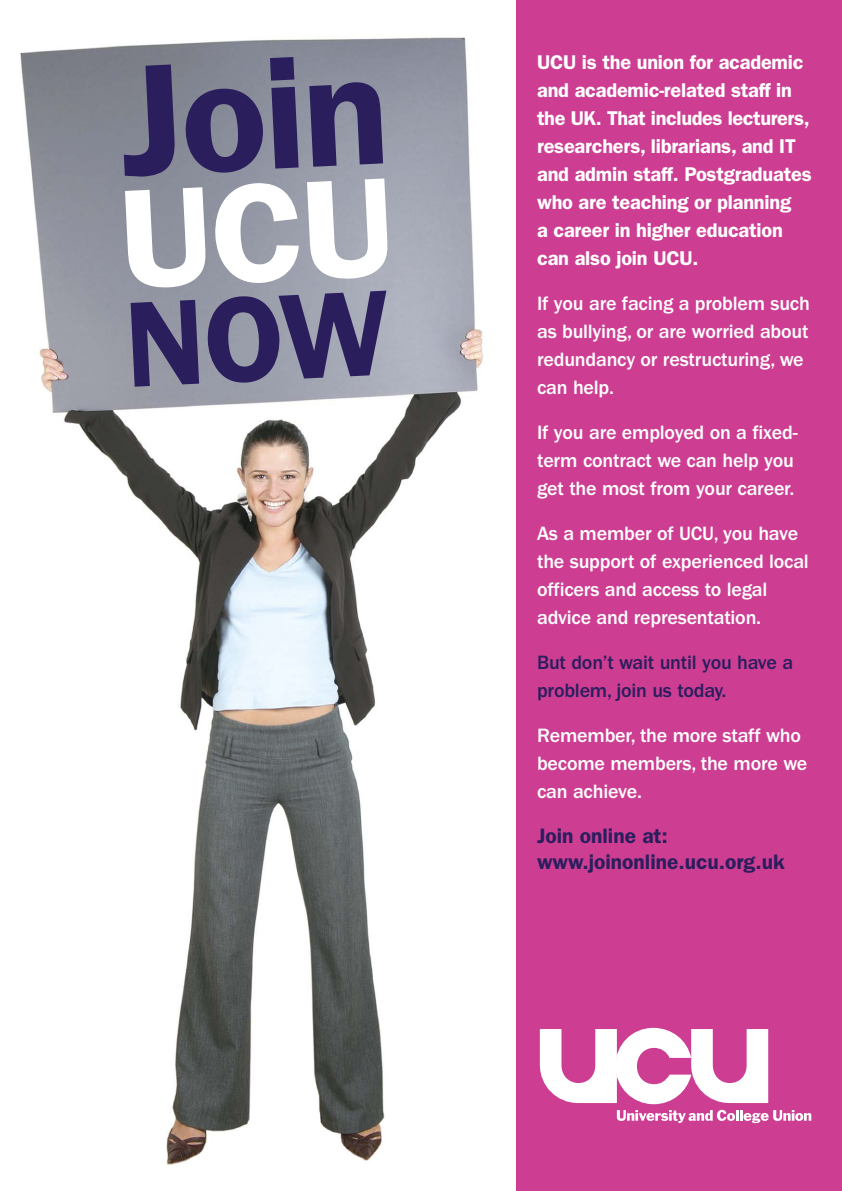
<style>
.page{position:relative;width:842px;height:1191px;background:#fff}
.page>*{position:absolute;margin:0;border:0;box-sizing:border-box;transform-origin:0 0}
.t1{font:600 158.9px "Franklin Gothic";color:#2b1e5d}
.t2{font:600 21px/25.8px "Franklin Gothic";color:#2b1e5d}
.t3{font:500 20px/28px "Franklin Gothic";letter-spacing:-.01em;color:#fff}
.t4{font:600 20px/28px "Franklin Gothic";letter-spacing:-.01em;color:#fff}
.t5{font:500 20px/28px "Franklin Gothic";letter-spacing:-.01em;color:#2b1e5d}
</style>
<div class="page">
<div style="left:516px;top:0;width:326px;height:1191px;background:#cd3e93"></div>
<img style="left:20px;top:37px;width:463px;height:1128px">
<svg style="left:540px;top:1027px;width:271px;height:96px"></svg>
<svg style="left:125px;top:178px;width:265px;height:209px;background:#9a9daa"></svg>
<h1 class="t1" style="left:117px;top:67px;width:270px;rotate:-3deg">Join</h1>
<p class="t4" style="left:537px;top:50px;width:276px">UCU is the union for academic and academic-related staff in the UK. That includes lecturers, researchers, librarians, and IT and admin staff. Postgraduates who are teaching or planning<br>a career in higher education can also join UCU.</p>
<p class="t3" style="left:537px;top:291px;width:274px">If you are facing a problem such as bullying, or are worried about redundancy or restructuring, we can help.</p>
<p class="t3" style="left:537px;top:420px;width:262px">If you are employed on a fixed&shy;term contract we can help you get the most from your career.</p>
<p class="t3" style="left:537px;top:521px;width:273px">As a member of UCU, you have the support of experienced local officers and access to legal advice and representation.</p>
<p class="t5" style="left:537px;top:650px;width:258px">But don’t wait until you have a problem, join us today.</p>
<p class="t3" style="left:537px;top:723px;width:272px">Remember, the more staff who become members, the more we can achieve.</p>
<p class="t2" style="left:537px;top:824px;width:249px">Join online at: www.joinonline.ucu.org.uk</p>
</div>
